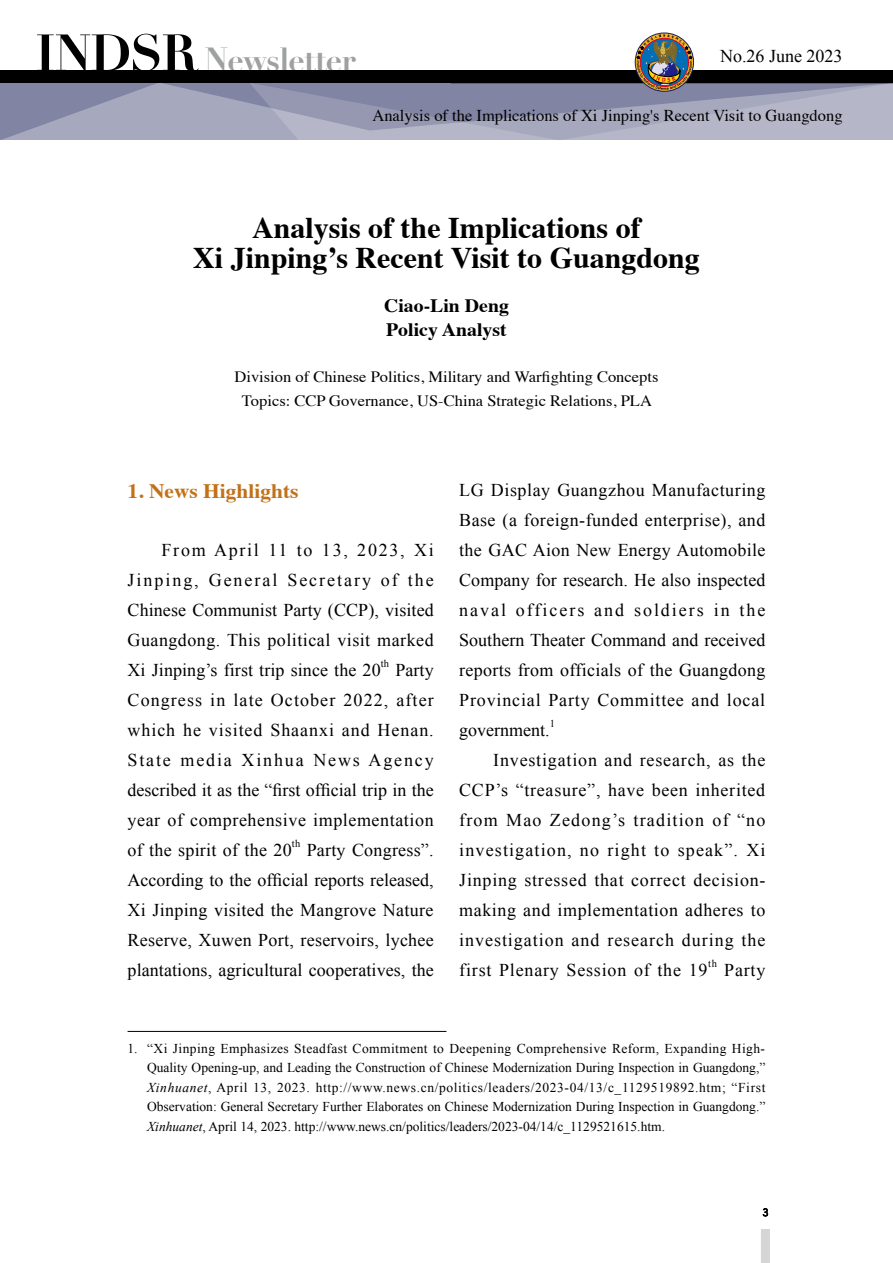
<style>
.page{position:relative;width:893px;height:1263px;background:#fff}
.page>*{position:absolute;margin:0;border:0;box-sizing:border-box;transform-origin:0 0}
.t1{font:700 32.7px "Didot";letter-spacing:-.03em;color:#9fa0a0}
.t2{font:700 30px/30px "Times";color:#000;text-align:center}
.t3{font:700 20.4px "Times";color:#c27118;scale:1.05 1}
.t4{font:700 18.9px/24px "Times";color:#000;scale:1.05 1}
.t5{font:18px/30px "Times New Roman";letter-spacing:.025em;color:#000;text-align:justify}
.t6{font:18px "Times New Roman";color:#000}
.t7{font:16.5px "Times";color:#000}
.t8{font:15.75px/24px "Times";color:#000;text-align:center;scale:1.05 1}
.t9{font:13.5px/19.5px "Times New Roman";color:#000;text-align:justify}
.t10{font:10.5px "Times New Roman";color:#000}
.s1{font-size:50.55px;color:#000}
.s2{font-style:italic}
</style>
<div class="page">
<svg style="left:0;top:83px;width:249px;height:57px;background:#979ab2"></svg>
<svg style="left:763px;top:1208px;width:5px;height:8px"></svg>
<div style="left:0;top:70px;width:893px;height:13px;background:#000"></div>
<svg style="left:249px;top:34px;width:644px;height:106px"></svg>
<div style="left:761px;top:1229px;width:9px;height:34px;background:#d5d5d6"></div>
<hr style="left:128px;top:1031px;width:318px;height:1px;background:#000">
<h1 class="t1" style="left:35px;top:38px;width:322px"><span class="s1">INDSR</span> Newsletter</h1>
<p class="t6" style="left:720px;top:44px;width:124px">No.26 June 2023</p>
<p class="t7" style="left:372px;top:100px;width:472px">Analysis of the Implications of Xi Jinping's Recent Visit to Guangdong</p>
<h2 class="t2" style="left:193px;top:209px;width:508px">Analysis of the Implications of<br>Xi Jinping’s Recent Visit to Guangdong</h2>
<p class="t4" style="left:384px;top:292px;width:120px">Ciao-Lin Deng<br>Policy Analyst</p>
<p class="t8" style="left:235px;top:363px;width:405px">Division of Chinese Politics, Military and Warfighting Concepts<br>Topics: CCP Governance, US-China Strategic Relations, PLA</p>
<p class="t3" style="left:128px;top:471px;width:164px">1. News Highlights</p>
<p class="t5" style="left:128px;top:534px;width:308px;text-indent:34px">From April 11 to 13, 2023, Xi Jinping, General Secretary of the Chinese Communist Party (CCP), visited Guangdong. This political visit marked Xi Jinping’s first trip since the 20</p>
<p class="t10" style="left:381px;top:656px;width:10px">th</p>
<p class="t5" style="left:128px;top:654px;width:308px;text-indent:268px">Party Congress in late October 2022, after which he visited Shaanxi and Henan.<br>State media Xinhua News Agency described it as the “first official trip in the year of comprehensive implementation of the spirit of the 20</p>
<p class="t10" style="left:292px;top:836px;width:10px">th</p>
<p class="t5" style="left:128px;top:834px;width:308px;text-indent:179px">Party Congress”.<br>According to the official reports released, Xi Jinping visited the Mangrove Nature Reserve, Xuwen Port, reservoirs, lychee plantations, agricultural cooperatives, the</p>
<p class="t5" style="left:459px;top:474px;width:308px">LG Display Guangzhou Manufacturing Base (a foreign-funded enterprise), and the GAC Aion New Energy Automobile Company for research. He also inspected naval officers and soldiers in the Southern Theater Command and received reports from officials of the Guangdong Provincial Party Committee and local government.</p>
<p class="t10" style="left:550px;top:716px;width:7px">1</p>
<p class="t5" style="left:459px;top:744px;width:308px;text-indent:34px">Investigation and research, as the CCP’s “treasure”, have been inherited from Mao Zedong’s tradition of “no investigation, no right to speak”. Xi Jinping stressed that correct decision&shy;making and implementation adheres to investigation and research during the first Plenary Session of the 19</p>
<p class="t10" style="left:708px;top:956px;width:10px">th</p>
<p class="t5" style="left:724px;top:954px;width:43px">Party</p>
<p class="t9" style="left:147px;top:1038px;width:620px;text-indent:-19px">1. “Xi Jinping Emphasizes Steadfast Commitment to Deepening Comprehensive Reform, Expanding High-Quality Opening-up, and Leading the Construction of Chinese Modernization During Inspection in Guangdong,” <span class="s2">Xinhuanet</span>, April 13, 2023. http://www.news.cn/politics/leaders/2023-04/13/c_1129519892.htm; “First Observation: General Secretary Further Elaborates on Chinese Modernization During Inspection in Guangdong.” <span class="s2">Xinhuanet</span>, April 14, 2023. http://www.news.cn/politics/leaders/2023-04/14/c_1129521615.htm.</p>
</div>
